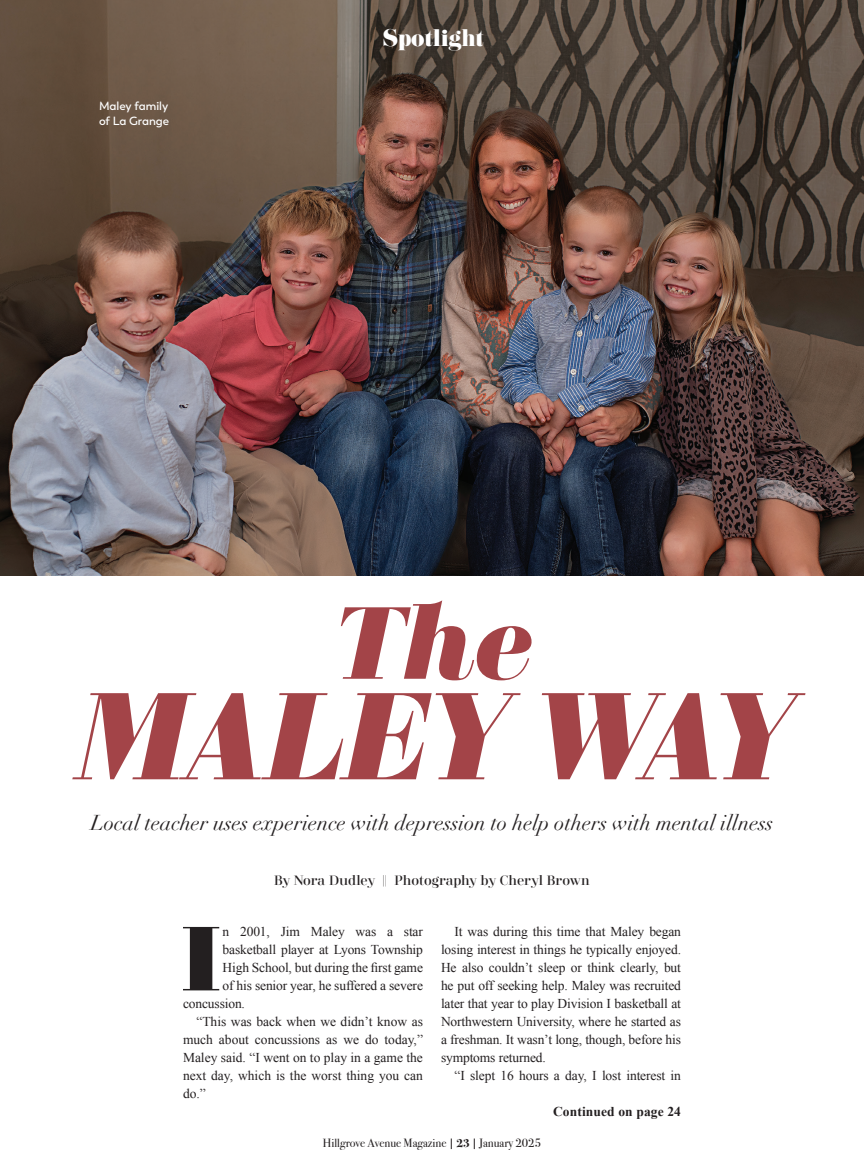
<style>
.page{position:relative;width:864px;height:1175px;background:#fff}
.page>*{position:absolute;margin:0;border:0;box-sizing:border-box;transform-origin:0 0}
.t1{font:italic 900 123px "Didonesque";letter-spacing:-.025em;color:#a34448}
.t2{font:italic 900 102px "Didonesque";color:#a34448}
.Drop_Cap_Paragraph{font:900 90.6px "Didonesque";color:#231f20}
.t3{font:italic 21px "Didot";color:#231f20}
.t4{font:21px "Eloquent JF Pro";color:#fff}
.Body_Copy{font:13.5px/18px "Times New Roman";letter-spacing:-.01em;color:#231f20;text-align:justify}
.Drop_Cap_Paragraph-2{font:13.5px "Times New Roman";letter-spacing:-.01em;color:#231f20}
.t5{font:13.5px "Didonesque";letter-spacing:-.01em;color:#231f20}
.t6{font:700 13.5px "Times New Roman";letter-spacing:.01em;color:#231f20}
.t7{font:12px "Bodoni Svty Two ITCTT";color:#231f20}
.t8{font:600 11.85px/14.2px "Trenda";color:#fff}
.s1{font-weight:700}
</style>
<div class="page">
<img style="left:0;top:0;width:864px;height:575px">
<p class="t8" style="left:99px;top:99px;width:72px">Maley family of La Grange</p>
<p class="t4" style="left:383px;top:26px;width:103px">Spotlight</p>
<p class="t2" style="left:331px;top:588px;width:203px">The</p>
<p class="t1" style="left:77px;top:670px;width:721px">MALEY WAY</p>
<p class="t3" style="left:91px;top:809px;width:684px">Local teacher uses experience with depression to help others with mental illness</p>
<p class="t5" style="left:274px;top:873px;width:317px">By Nora Dudley || Photography by Cheryl Brown</p>
<p class="Body_Copy" style="left:441px;top:922px;width:242px;text-indent:14px">It was during this time that Maley began losing interest in things he typically enjoyed.<br>He also couldn’t sleep or think clearly, but he put off seeking help. Maley was recruited later that year to play Division I basketball at Northwestern University, where he started as a freshman. It wasn’t long, though, before his symptoms returned.</p>
<p class="Body_Copy" style="left:454px;top:1066px;width:228px">“I slept 16 hours a day, I lost interest in</p>
<p class="Drop_Cap_Paragraph" style="left:181px;top:910px;width:41px">I</p>
<p class="Drop_Cap_Paragraph-2" style="left:223px;top:922px;width:202px">n 2001, Jim Maley was a star</p>
<p class="Drop_Cap_Paragraph-2" style="left:223px;top:940px;width:202px">basketball player at Lyons Township</p>
<p class="Drop_Cap_Paragraph-2" style="left:223px;top:958px;width:202px">High School, but during the first game</p>
<p class="Drop_Cap_Paragraph-2" style="left:223px;top:976px;width:202px">of his senior year, he suffered a severe</p>
<p class="Drop_Cap_Paragraph-2" style="left:183px;top:994px;width:64px">concussion.</p>
<p class="Body_Copy" style="left:183px;top:1012px;width:242px;text-indent:14px">“This was back when we didn’t know as much about concussions as we do today,” Maley said. “I went on to play in a game the next day, which is the worst thing you can do.”</p>
<p class="t7" style="left:323px;top:1133px;width:220px">Hillgrove Avenue Magazine <span class="s1">| 23 |</span> January 2025</p>
<p class="t6" style="left:553px;top:1102px;width:129px">Continued on page 24</p>
</div>
